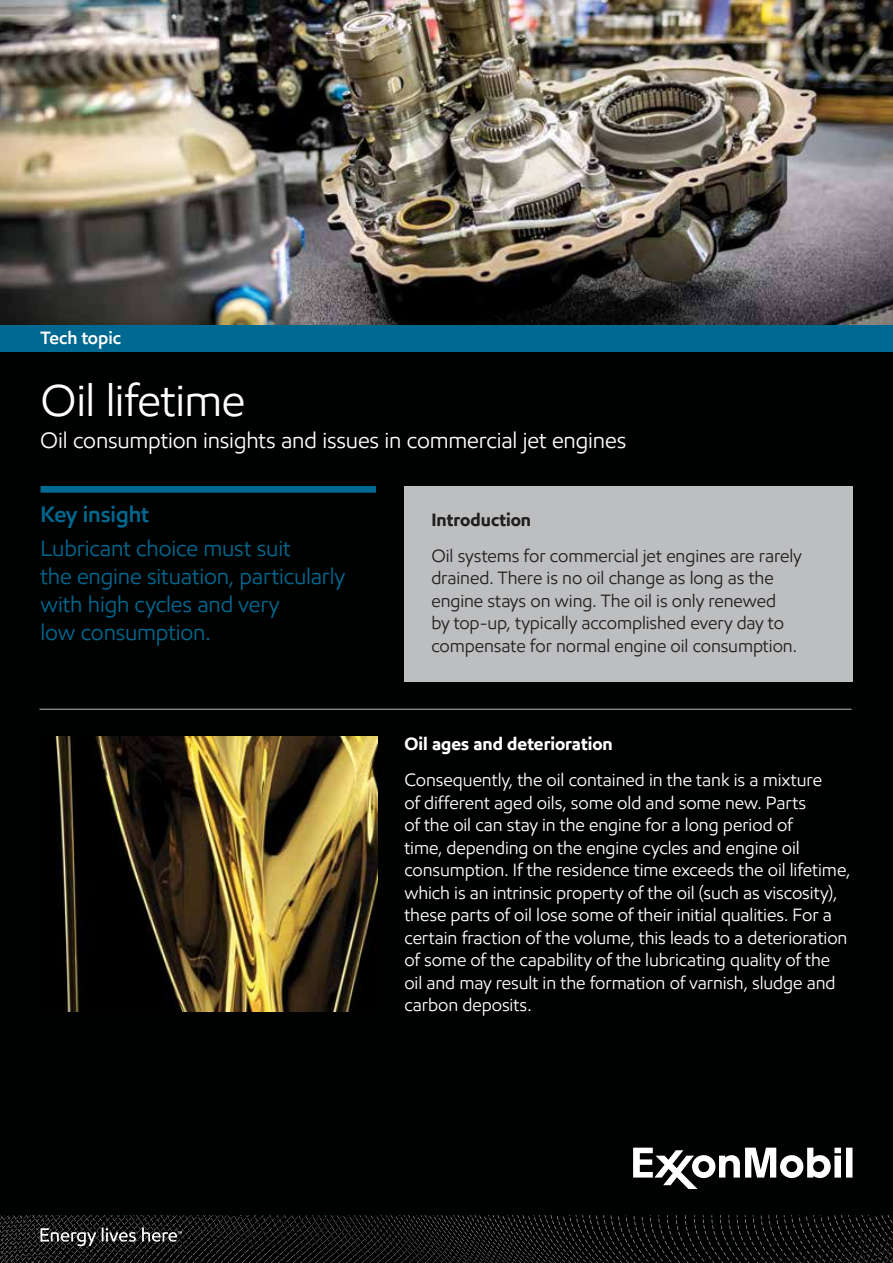
<style>
.page{position:relative;width:893px;height:1263px;background:#000101}
.page>*{position:absolute;margin:0;border:0;box-sizing:border-box;transform-origin:0 0}
.t1{font:45px "E Mprint";letter-spacing:-.015em;color:#fff}
.t2{font:22.5px "E Mprint";letter-spacing:-.005em;color:#006991}
.t3{font:22.5px "E Mprint";letter-spacing:-.005em;color:#fff}
.t4{font:600 22.5px "E Mprint";letter-spacing:-.005em;color:#006991}
.t5{font:18px/22.5px "E Mprint";letter-spacing:-.005em;color:#fff}
.t6{font:18px/22.5px "E Mprint";letter-spacing:-.005em;color:#231f20}
.t7{font:700 18px "E Mprint";color:#231f20}
.t8{font:600 18px "E Mprint";color:#fff}
.s1{font-weight:700}
</style>
<div class="page">
<svg style="left:633px;top:1148px;width:219px;height:41px"></svg>
<svg style="left:0;top:1215px;width:893px;height:48px"></svg>
<div style="left:0;top:324px;width:893px;height:27px;background:#006991"></div>
<div style="left:404px;top:486px;width:449px;height:196px;background:#bcbec0"></div>
<hr style="left:40px;top:709px;width:811px;height:1px;background:#bcbec0">
<div style="left:40px;top:486px;width:336px;height:7px;background:#006991"></div>
<img style="left:55px;top:736px;width:322px;height:275px">
<img style="left:0;top:0;width:893px;height:324px">
<p class="t8" style="left:40px;top:326px;width:82px">Tech topic</p>
<h1 class="t1" style="left:41px;top:373px;width:206px">Oil lifetime</h1>
<p class="t3" style="left:40px;top:426px;width:588px">Oil consumption insights and issues in commercial jet engines</p>
<p class="t4" style="left:40px;top:500px;width:110px">Key insight</p>
<p class="t7" style="left:431px;top:508px;width:101px">Introduction</p>
<p class="t2" style="left:40px;top:535px;width:252px">Lubricant choice must suit</p>
<p class="t6" style="left:431px;top:544px;width:372px">Oil systems for commercial jet engines are rarely</p>
<p class="t2" style="left:40px;top:563px;width:306px">the engine situation, particularly</p>
<p class="t6" style="left:431px;top:566px;width:344px">drained. There is no oil change as long as the</p>
<p class="t2" style="left:40px;top:590px;width:240px">with high cycles and very</p>
<p class="t6" style="left:431px;top:589px;width:346px">engine stays on wing. The oil is only renewed</p>
<p class="t2" style="left:40px;top:618px;width:172px">low consumption.</p>
<p class="t6" style="left:431px;top:611px;width:367px">by top-up, typically accomplished every day to compensate for normal engine oil consumption.</p>
<p class="t5" style="left:404px;top:726px;width:419px;line-height:36px"><span class="s1">Oil ages and deterioration<br></span>Consequently, the oil contained in the tank is a mixture</p>
<p class="t5" style="left:404px;top:791px;width:447px">of different aged oils, some old and some new. Parts<br>of the oil can stay in the engine for a long period of<br>time, depending on the engine cycles and engine oil consumption. If the residence time exceeds the oil lifetime, which is an intrinsic property of the oil (such as viscosity), these parts of oil lose some of their initial qualities. For a certain fraction of the volume, this leads to a deterioration of some of the capability of the lubricating quality of the oil and may result in the formation of varnish, sludge and carbon deposits.</p>
</div>
